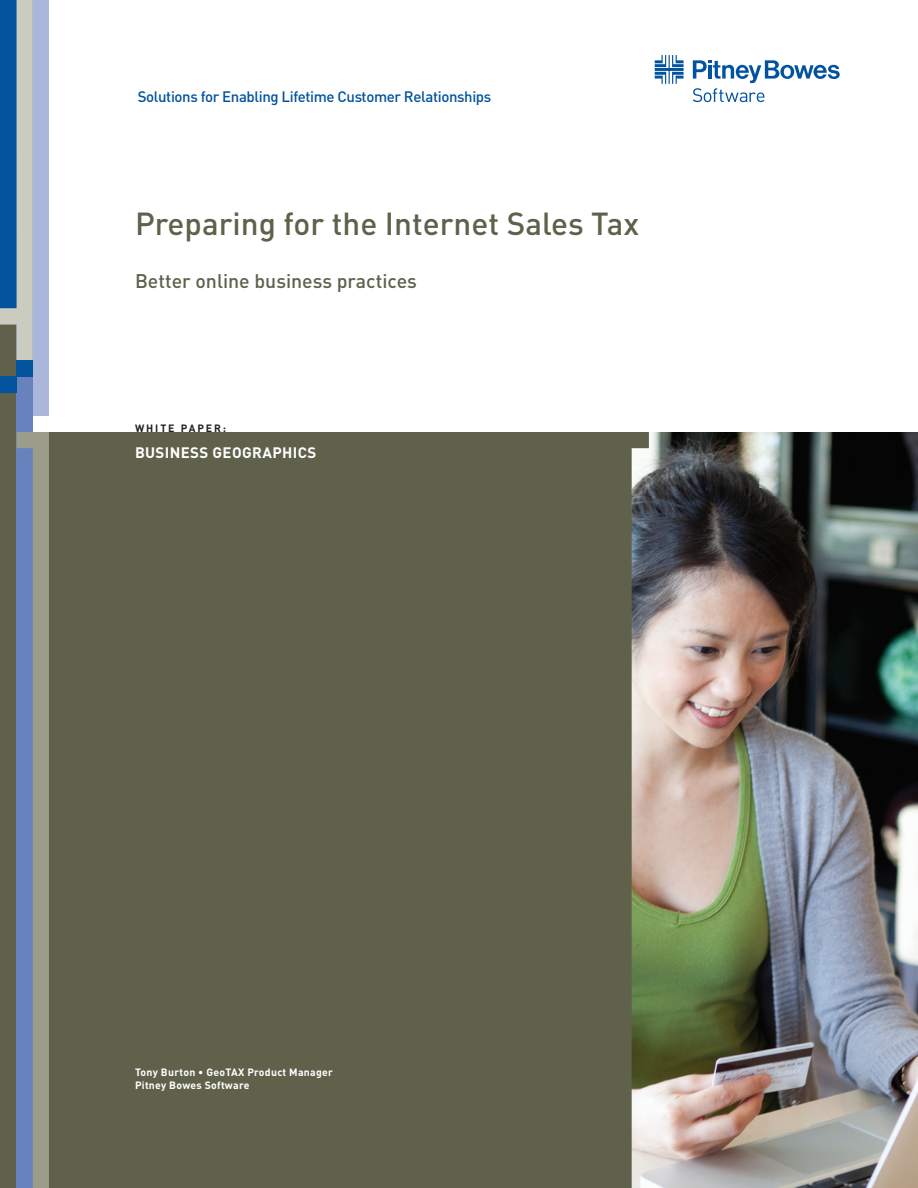
<style>
.page{position:relative;width:918px;height:1188px;background:#fff}
.page>*{position:absolute;margin:0;border:0;box-sizing:border-box;transform-origin:0 0}
._1__cover_headline{font:500 31.5px "DIN";color:#60614b}
._2__cover_sub_headli{font:500 19.5px "DIN";color:#60614b}
.t1{font:500 15px "DIN";letter-spacing:-.025em;color:#01539e}
._3__white_paper_cate{font:700 15px "DIN";letter-spacing:.025em;color:#fff}
._4__author_name_titl{font:700 10.5px "DIN";letter-spacing:.025em;color:#fff}
.t2{font:700 10.5px "DIN";letter-spacing:.18em;color:#231f20}
</style>
<div class="page">
<img style="left:649px;top:432px;width:269px;height:756px">
<div style="left:28px;top:0;width:21px;height:416px;background:#aab7da"></div>
<div style="left:0;top:0;width:25px;height:1188px;background:#60614b"></div>
<div style="left:17px;top:0;width:16px;height:1188px;background:#6782bc"></div>
<div style="left:49px;top:432px;width:600px;height:756px;background:#60614b"></div>
<div style="left:0;top:376px;width:17px;height:16px;background:#01539e"></div>
<svg style="left:17px;top:432px;width:32px;height:756px"></svg>
<svg style="left:0;top:0;width:33px;height:360px;background:#6e92ab"></svg>
<div style="left:17px;top:360px;width:16px;height:16px;background:#01539e"></div>
<svg style="left:655px;top:55px;width:29px;height:29px"></svg>
<svg style="left:693px;top:60px;width:147px;height:42px"></svg>
<p class="t1" style="left:138px;top:87px;width:355px">Solutions for Enabling Lifetime Customer Relationships</p>
<p class="_1__cover_headline" style="left:135px;top:203px;width:506px">Preparing for the Internet Sales Tax</p>
<p class="_2__cover_sub_headli" style="left:135px;top:269px;width:283px">Better online business practices</p>
<p class="t2" style="left:135px;top:421px;width:93px">WHITE PAPER:</p>
<p class="_3__white_paper_cate" style="left:135px;top:443px;width:183px">BUSINESS GEOGRAPHICS</p>
<p class="_4__author_name_titl" style="left:135px;top:1065px;width:199px">Tony Burton • GeoTAX Product Manager</p>
<p class="_4__author_name_titl" style="left:135px;top:1079px;width:116px">Pitney Bowes Software</p>
</div>
